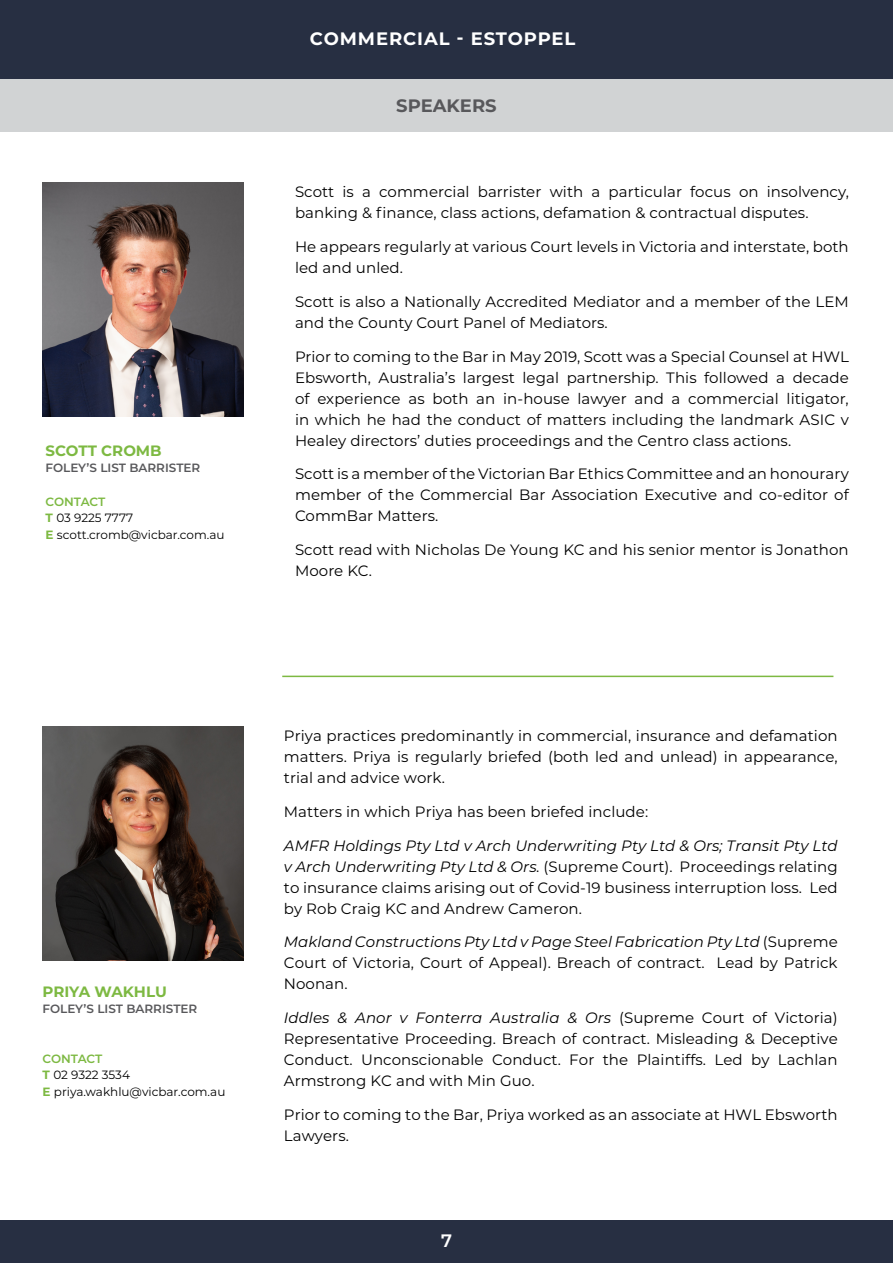
<style>
.page{position:relative;width:893px;height:1263px;background:#fff}
.page>*{position:absolute;margin:0;border:0;box-sizing:border-box;transform-origin:0 0}
.t1{font:700 18px "Montserrat";letter-spacing:.05em;color:#fff}
.t2{font:700 18px "Montserrat";color:#58585b}
.t3{font:600 18px "Montserrat";color:#fff}
.t4{font:15px/21px "Montserrat";letter-spacing:.005em;color:#000;text-align:justify}
.t5{font:700 15px "Montserrat";color:#7db942}
.t6{font:12px/16.5px "Montserrat";color:#000}
.t7{font:600 12px "Montserrat";color:#58585b}
.s1{font-weight:600;color:#7db942}
.s2{font-weight:700;color:#7db942}
.s3{font-style:italic}
</style>
<div class="page">
<div style="left:0;top:1220px;width:893px;height:43px;background:#272f42"></div>
<div style="left:0;top:0;width:893px;height:79px;background:#272f42"></div>
<div style="left:0;top:79px;width:893px;height:53px;background:#d1d3d4"></div>
<img style="left:43px;top:183px;width:200px;height:233px">
<hr style="left:282px;top:676px;width:551px;height:1px;background:#7db942">
<img style="left:43px;top:727px;width:200px;height:233px">
<p class="t5" style="left:46px;top:440px;width:118px">SCOTT CROMB</p>
<p class="t7" style="left:46px;top:460px;width:156px">FOLEY’S LIST BARRISTER</p>
<p class="t6" style="left:46px;top:493px;width:181px"><span class="s1">CONTACT<br></span><span class="s2">T</span> 03 9225 7777<br><span class="s2">E</span> scott.cromb@vicbar.com.au</p>
<p class="t1" style="left:310px;top:26px;width:267px">COMMERCIAL - ESTOPPEL</p>
<p class="t2" style="left:396px;top:93px;width:102px">SPEAKERS</p>
<p class="t4" style="left:295px;top:181px;width:555px">Scott is a commercial barrister with a particular focus on insolvency, banking &amp; finance, class actions, defamation &amp; contractual disputes.</p>
<p class="t4" style="left:295px;top:236px;width:555px">He appears regularly at various Court levels in Victoria and interstate, both led and unled.</p>
<p class="t4" style="left:295px;top:291px;width:555px">Scott is also a Nationally Accredited Mediator and a member of the LEM and the County Court Panel of Mediators.</p>
<p class="t4" style="left:295px;top:345px;width:555px">Prior to coming to the Bar in May 2019, Scott was a Special Counsel at HWL Ebsworth, Australia’s largest legal partnership. This followed a decade of experience as both an in-house lawyer and a commercial litigator, in which he had the conduct of matters including the landmark ASIC v Healey directors’ duties proceedings and the Centro class actions.</p>
<p class="t4" style="left:295px;top:463px;width:555px">Scott is a member of the Victorian Bar Ethics Committee and an honourary member of the Commercial Bar Association Executive and co-editor of CommBar Matters.</p>
<p class="t4" style="left:295px;top:539px;width:555px">Scott read with Nicholas De Young KC and his senior mentor is Jonathon<br>Moore KC.</p>
<p class="t5" style="left:43px;top:981px;width:126px">PRIYA WAKHLU</p>
<p class="t7" style="left:43px;top:1001px;width:156px">FOLEY’S LIST BARRISTER</p>
<p class="t6" style="left:43px;top:1050px;width:184px"><span class="s1">CONTACT<br></span><span class="s2">T</span> 02 9322 3534<br><span class="s2">E</span> priya.wakhlu@vicbar.com.au</p>
<p class="t4" style="left:284px;top:725px;width:555px">Priya practices predominantly in commercial, insurance and defamation matters. Priya is regularly briefed (both led and unlead) in appearance, trial and advice work.</p>
<p class="t4" style="left:284px;top:800px;width:366px">Matters in which Priya has been briefed include:</p>
<p class="t4" style="left:284px;top:834px;width:555px"><span class="s3">AMFR Holdings Pty Ltd v Arch Underwriting Pty Ltd &amp; Ors; Transit Pty Ltd v Arch Underwriting Pty Ltd &amp; Ors.</span> (Supreme Court). Proceedings relating to insurance claims arising out of Covid-19 business interruption loss. Led by Rob Craig KC and Andrew Cameron.</p>
<p class="t4" style="left:284px;top:931px;width:555px"><span class="s3">Makland Constructions Pty Ltd v Page Steel Fabrication Pty Ltd</span> (Supreme Court of Victoria, Court of Appeal). Breach of contract. Lead by Patrick Noonan.</p>
<p class="t4" style="left:284px;top:1007px;width:555px"><span class="s3">Iddles &amp; Anor v Fonterra Australia &amp; Ors</span> (Supreme Court of Victoria)<br>Representative Proceeding. Breach of contract. Misleading &amp; Deceptive Conduct. Unconscionable Conduct. For the Plaintiffs. Led by Lachlan Armstrong KC and with Min Guo.</p>
<p class="t4" style="left:284px;top:1103px;width:555px">Prior to coming to the Bar, Priya worked as an associate at HWL Ebsworth<br>Lawyers.</p>
<p class="t3" style="left:441px;top:1228px;width:12px">7</p>
</div>
